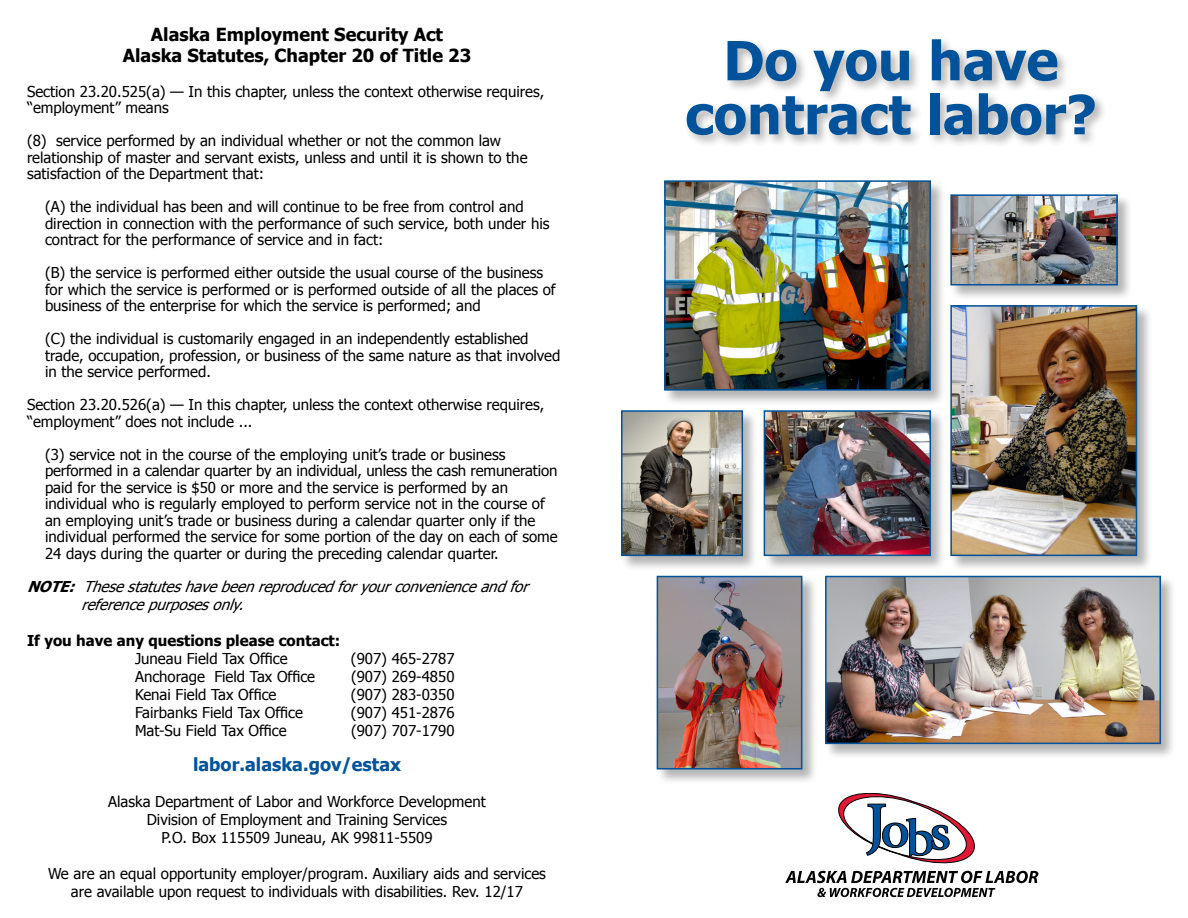
<style>
.page{position:relative;width:1188px;height:918px;background:#fff}
.page>*{position:absolute;margin:0;border:0;box-sizing:border-box;transform-origin:0 0}
.t1{font:700 54px/54px "Tahoma";color:#00539b;text-align:center}
.t2{font:700 18px/21.6px "Tahoma";color:#000;text-align:center}
.t3{font:700 18px "Tahoma";color:#00539b}
.t4{font:15px/16.5px "Tahoma";color:#000}
.t5{font:italic 15px/18px "Tahoma";color:#000}
.t6{font:700 15px "Tahoma";color:#000}
.s1{font-weight:700}
</style>
<div class="page">
<svg style="left:785px;top:793px;width:253px;height:104px"></svg>
<div style="left:684px;top:36px;width:424px;height:112px;background:#000;opacity:.3"></div>
<div style="left:663px;top:180px;width:284px;height:226px;background:#000;opacity:.3"></div>
<img style="left:667px;top:183px;width:261px;height:205px">
<div style="left:664px;top:180px;width:267px;height:211px;border:2px solid #00539b"></div>
<div style="left:620px;top:410px;width:139px;height:162px;background:#000;opacity:.3"></div>
<img style="left:624px;top:413px;width:116px;height:140px">
<div style="left:621px;top:410px;width:122px;height:146px;border:2px solid #00539b"></div>
<div style="left:763px;top:410px;width:184px;height:162px;background:#000;opacity:.3"></div>
<img style="left:767px;top:413px;width:161px;height:140px">
<div style="left:764px;top:410px;width:167px;height:146px;border:2px solid #00539b"></div>
<div style="left:949px;top:194px;width:185px;height:107px;background:#000;opacity:.3"></div>
<img style="left:953px;top:197px;width:162px;height:85px">
<div style="left:950px;top:194px;width:168px;height:91px;border:2px solid #00539b"></div>
<div style="left:949px;top:305px;width:204px;height:267px;background:#000;opacity:.3"></div>
<img style="left:953px;top:308px;width:181px;height:245px">
<div style="left:950px;top:305px;width:187px;height:251px;border:2px solid #00539b"></div>
<div style="left:824px;top:575px;width:353px;height:185px;background:#000;opacity:.3"></div>
<img style="left:828px;top:579px;width:330px;height:162px">
<div style="left:825px;top:576px;width:336px;height:168px;border:2px solid #00539b"></div>
<div style="left:656px;top:575px;width:162px;height:210px;background:#000;opacity:.3"></div>
<img style="left:660px;top:579px;width:139px;height:188px">
<div style="left:657px;top:576px;width:145px;height:194px;border:2px solid #00539b"></div>
<p class="t2" style="left:123px;top:22px;width:350px">Alaska Employment Security Act<br>Alaska Statutes, Chapter 20 of Title 23</p>
<p class="t4" style="left:27px;top:82px;width:519px">Section 23.20.525(a) — In this chapter, unless the context otherwise requires, “employment” means</p>
<p class="t4" style="left:27px;top:132px;width:502px">(8) service performed by an individual whether or not the common law relationship of master and servant exists, unless and until it is shown to the satisfaction of the Department that:</p>
<p class="t4" style="left:45px;top:198px;width:506px">(A) the individual has been and will continue to be free from control and direction in connection with the performance of such service, both under his contract for the performance of service and in fact:</p>
<p class="t4" style="left:45px;top:264px;width:512px">(B) the service is performed either outside the usual course of the business for which the service is performed or is performed outside of all the places of business of the enterprise for which the service is performed; and</p>
<p class="t4" style="left:45px;top:330px;width:517px">(C) the individual is customarily engaged in an independently established trade, occupation, profession, or business of the same nature as that involved in the service performed.</p>
<p class="t4" style="left:27px;top:396px;width:519px">Section 23.20.526(a) — In this chapter, unless the context otherwise requires, “employment” does not include ...</p>
<p class="t4" style="left:45px;top:445px;width:514px">(3) service not in the course of the employing unit’s trade or business performed in a calendar quarter by an individual, unless the cash remuneration paid for the service is $50 or more and the service is performed by an individual who is regularly employed to perform service not in the course of an employing unit’s trade or business during a calendar quarter only if the individual performed the service for some portion of the day on each of some 24 days during the quarter or during the preceding calendar quarter.</p>
<p class="t5" style="left:81px;top:577px;width:455px;text-indent:-54px"><span class="s1">NOTE:</span> Thesestatuteshavebeenreproducedforyourconvenienceandfor referencepurposesonly.</p>
<p class="t6" style="left:27px;top:630px;width:315px">If you have any questions please contact:</p>
<p class="t4" style="left:135px;top:649px;width:154px">Juneau Field Tax Office</p>
<p class="t4" style="left:351px;top:649px;width:105px">(907) 465-2787</p>
<p class="t4" style="left:135px;top:667px;width:182px">Anchorage Field Tax Office</p>
<p class="t4" style="left:351px;top:667px;width:105px">(907) 269-4850</p>
<p class="t4" style="left:135px;top:685px;width:143px">Kenai Field Tax Office</p>
<p class="t4" style="left:351px;top:685px;width:105px">(907) 283-0350</p>
<p class="t4" style="left:135px;top:703px;width:170px">Fairbanks Field Tax Office</p>
<p class="t4" style="left:351px;top:703px;width:105px">(907) 451-2876</p>
<p class="t4" style="left:135px;top:721px;width:153px">Mat-Su Field Tax Office</p>
<p class="t4" style="left:351px;top:721px;width:105px">(907) 707-1790</p>
<p class="t3" style="left:193px;top:752px;width:210px">labor.alaska.gov/estax</p>
<p class="t4" style="left:108px;top:792px;width:379px;line-height:18px;text-align:center">Alaska Department of Labor and Workforce Development<br>Division of Employment and Training Services<br>P.O. Box 115509 Juneau, AK 99811-5509</p>
<p class="t4" style="left:48px;top:864px;width:499px;line-height:18px;text-align:center">We are an equal opportunity employer/program. Auxiliary aids and services are available upon request to individuals with disabilities. Rev. 12/17</p>
<h1 class="t1" style="left:685px;top:30px;width:413px">Do you have contract labor?</h1>
</div>
